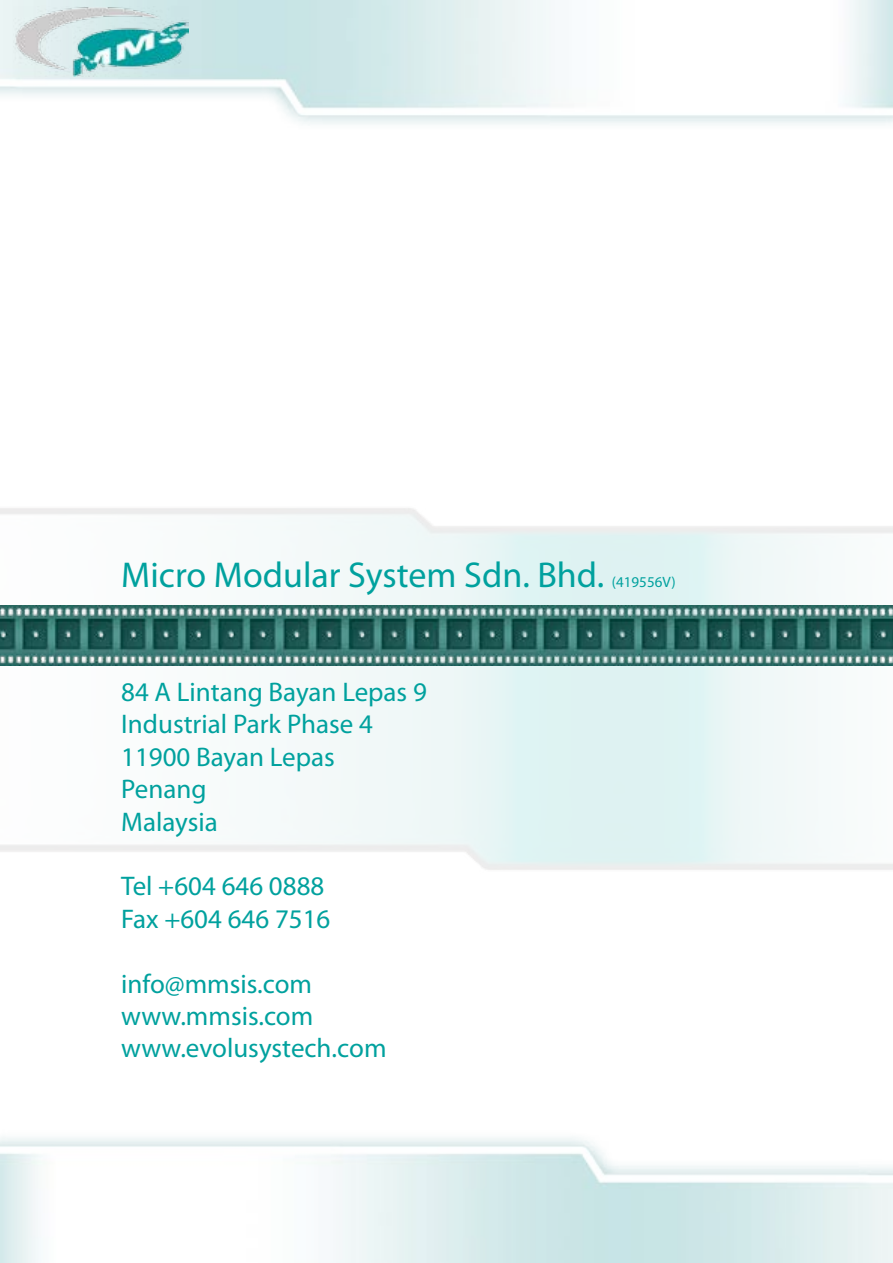
<style>
.page{position:relative;width:893px;height:1263px;background:#fff}
.page>*{position:absolute;margin:0;border:0;box-sizing:border-box;transform-origin:0 0}
.t1{font:36px "Myriad Pro";color:#00a19e}
.t2{font:27px/32.4px "Myriad Pro";color:#00a19e}
.t3{font:15px "Myriad Pro";color:#00a19e}
</style>
<div class="page">
<img style="left:0;top:508px;width:893px;height:362px">
<img style="left:0;top:605px;width:893px;height:60px">
<img style="left:0;top:0;width:893px;height:124px">
<img style="left:13px;top:6px;width:175px;height:71px">
<h1 class="t1" style="left:121px;top:553px;width:485px">Micro Modular System Sdn. Bhd.</h1>
<p class="t3" style="left:612px;top:573px;width:65px">(419556V)</p>
<p class="t2" style="left:121px;top:675px;width:307px">84 A Lintang Bayan Lepas 9<br>Industrial Park Phase 4<br>11900 Bayan Lepas<br>Penang<br>Malaysia</p>
<p class="t2" style="left:121px;top:870px;width:211px">Tel +604 646 0888<br>Fax +604 646 7516</p>
<p class="t2" style="left:121px;top:967px;width:267px">info@mmsis.com www.mmsis.com www.evolusystech.com</p>
</div>
